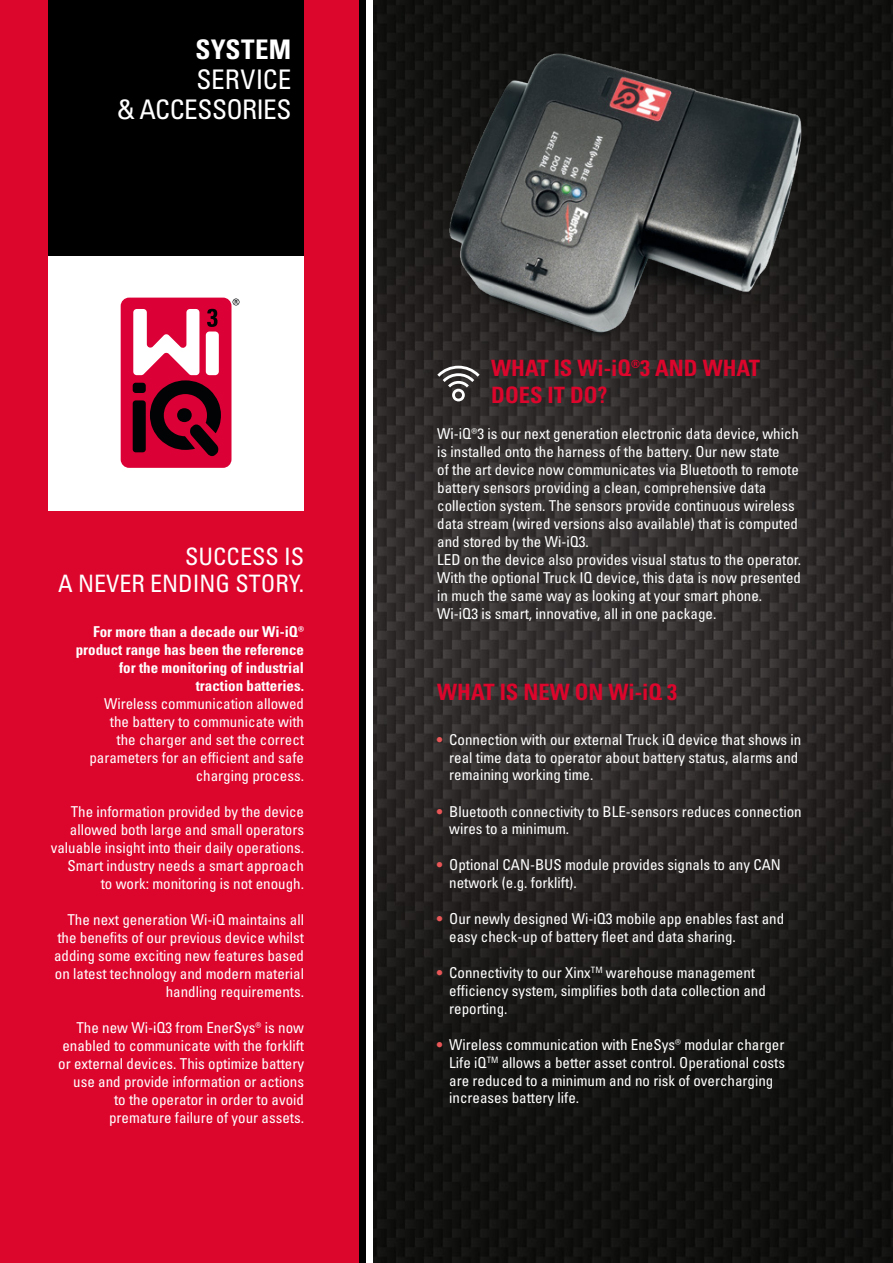
<style>
.page{position:relative;width:893px;height:1263px;background:#fff}
.page>*{position:absolute;margin:0;border:0;box-sizing:border-box;transform-origin:0 0}
.t1{font:condensed 27px/30px "Univers LTCYR 57";letter-spacing:-.015em;color:#fff;text-align:right}
.t2{font:27px "Univers LTCYR 67 Bold Cond";letter-spacing:.005em;color:#fff}
.t3{font:condensed 24px/27px "Univers LTCYR 57";color:#fff;text-align:right}
.t4{font:22.5px/27px "Univers LTCYR 67 Bold Cond";color:#dc052c}
.t5{font:condensed 15px/18px "Univers LTCYR 57";color:#fff}
.t6{font:15px/18px "Univers LTCYR 67 Bold Cond";color:#fff;text-align:right}
.s1{color:#e85657}
</style>
<div class="page">
<img style="left:373px;top:0;width:520px;height:1263px">
<div style="left:0;top:0;width:370px;height:1263px;background:#dc052c"></div>
<div style="left:359px;top:0;width:7px;height:1263px;background:#000"></div>
<div style="left:49px;top:255px;width:255px;height:255px;background:#fff"></div>
<div style="left:49px;top:0;width:255px;height:255px;background:#000"></div>
<div style="left:366px;top:0;width:6px;height:1263px;background:#fff"></div>
<svg style="left:437px;top:366px;width:43px;height:35px"></svg>
<img style="left:389px;top:38px;width:481px;height:320px">
<div style="left:121px;top:298px;width:110px;height:170px;background:#db0035;border-radius:8px"></div>
<svg style="left:233px;top:299px;width:6px;height:6px"></svg>
<svg style="left:133px;top:309px;width:88px;height:147px"></svg>
<h1 class="t2" style="left:196px;top:33px;width:97px">SYSTEM</h1>
<h1 class="t1" style="left:117px;top:64px;width:176px">SERVICE<br>&amp; ACCESSORIES</h1>
<h2 class="t3" style="left:58px;top:543px;width:247px">SUCCESS IS<br>A NEVER ENDING STORY.</h2>
<p class="t6" style="left:76px;top:623px;width:230px">For more than a decade our Wi-iQ® product range has been the reference for the monitoring of industrial traction batteries.</p>
<p class="t5" style="left:89px;top:695px;width:216px;text-align:right">Wireless communication allowed the battery to communicate with the charger and set the correct parameters for an efficient and safe charging process.</p>
<p class="t5" style="left:51px;top:803px;width:255px;text-align:right">The information provided by the device allowed both large and small operators valuable insight into their daily operations.<br>Smart industry needs a smart approach<br>to work: monitoring is not enough.</p>
<p class="t5" style="left:54px;top:911px;width:251px;text-align:right">The next generation Wi-iQ maintains all the benefits of our previous device whilst adding some exciting new features based on latest technology and modern material handling requirements.</p>
<p class="t5" style="left:58px;top:1019px;width:247px;text-align:right">The new Wi-iQ3 from EnerSys® is now enabled to communicate with the forklift or external devices. This optimize battery use and provide information or actions to the operator in order to avoid premature failure of your assets.</p>
<h3 class="t4" style="left:491px;top:354px;width:270px">WHAT IS Wi-iQ®3 AND WHAT<br>DOES IT DO?</h3>
<p class="t5" style="left:437px;top:424px;width:365px">Wi-iQ®3 is our next generation electronic data device, which is installed onto the harness of the battery. Our new state<br>of the art device now communicates via Bluetooth to remote battery sensors providing a clean, comprehensive data collection system. The sensors provide continuous wireless data stream (wired versions also available) that is computed and stored by the Wi-iQ3.<br>LED on the device also provides visual status to the operator.<br>With the optional Truck IQ device, this data is now presented in much the same way as looking at your smart phone.<br>Wi-iQ3 is smart, innovative, all in one package.</p>
<h3 class="t4" style="left:437px;top:678px;width:241px">WHAT IS NEW ON Wi-iQ 3</h3>
<p class="t5" style="left:449px;top:730px;width:354px;text-indent:-12px"><span class="s1">•</span> Connection with our external Truck iQ device that shows in real time data to operator about battery status, alarms and remaining working time.</p>
<p class="t5" style="left:449px;top:802px;width:354px;text-indent:-12px"><span class="s1">•</span> Bluetooth connectivity to BLE-sensors reduces connection wires to a minimum.</p>
<p class="t5" style="left:449px;top:856px;width:333px;text-indent:-12px"><span class="s1">•</span> Optional CAN-BUS module provides signals to any CAN network (e.g. forklift).</p>
<p class="t5" style="left:449px;top:909px;width:336px;text-indent:-12px"><span class="s1">•</span> Our newly designed Wi-iQ3 mobile app enables fast and easy check-up of battery fleet and data sharing.</p>
<p class="t5" style="left:449px;top:963px;width:318px;text-indent:-12px"><span class="s1">•</span> Connectivity to our Xinx<sup>TM</sup> warehouse management efficiency system, simplifies both data collection and reporting.</p>
<p class="t5" style="left:449px;top:1035px;width:337px;text-indent:-12px"><span class="s1">•</span> Wireless communication with EneSys® modular charger Life iQ<sup>TM</sup> allows a better asset control. Operational costs are reduced to a minimum and no risk of overcharging increases battery life.</p>
</div>
